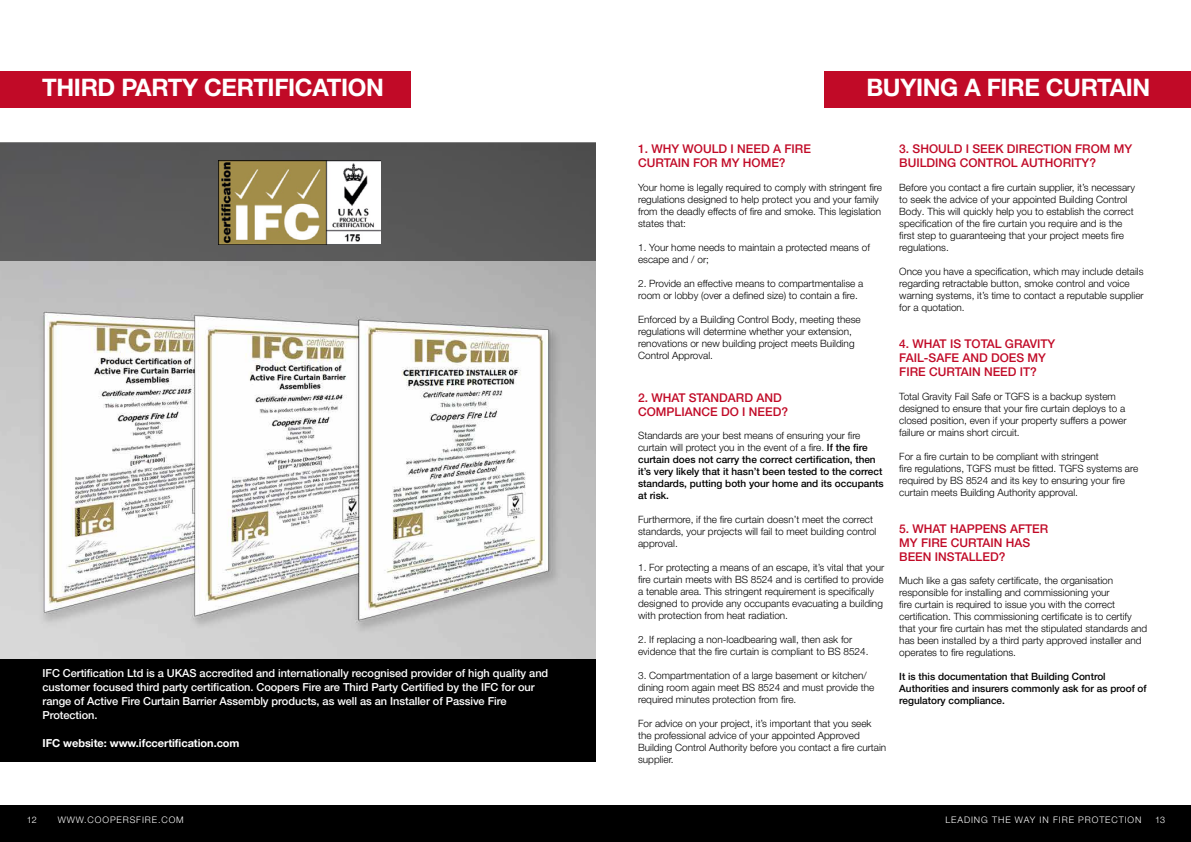
<style>
.page{position:relative;width:1191px;height:842px;background:#fff}
.page>*{position:absolute;margin:0;border:0;box-sizing:border-box;transform-origin:0 0}
.t1{font:700 24px "Helvetica Neue LT Pro";letter-spacing:-.015em;color:#fff}
.t2{font:500 12px/14px "Helvetica Neue LT Pro";color:#c10a27}
.t3{font:500 11px/14px "Helvetica Neue LT Pro";letter-spacing:-.005em;color:#fff}
.t4{font:700 11px "Helvetica Neue LT Pro";letter-spacing:-.005em;color:#fff}
.t5{font:300 10px/12px "Helvetica Neue LT Pro";color:#000}
.t6{font:500 10px/12px "Helvetica Neue LT Pro";color:#000}
.t7{font:300 9px "Helvetica Neue LT Pro";letter-spacing:.1em;color:#fff}
.s1{font-weight:300}
</style>
<div class="page">
<div style="left:824px;top:72px;width:367px;height:36px;background:#c10a27"></div>
<div style="left:587px;top:806px;width:604px;height:36px;background:#000"></div>
<img style="left:0;top:261px;width:595px;height:398px">
<div style="left:0;top:72px;width:411px;height:36px;background:#c10a27"></div>
<div style="left:0;top:659px;width:595px;height:103px;background:#000"></div>
<div style="left:0;top:142px;width:595px;height:119px;background:#575757"></div>
<img style="left:219px;top:160px;width:162px;height:85px">
<div style="left:0;top:806px;width:595px;height:36px;background:#000"></div>
<h1 class="t1" style="left:42px;top:73px;width:343px">THIRD PARTY CERTIFICATION</h1>
<p class="t3" style="left:43px;top:666px;width:507px">IFC Certification Ltd is a UKAS accredited and internationally recognised provider of high quality and customer focused third party certification. Coopers Fire are Third Party Certified by the IFC for our range of Active Fire Curtain Barrier Assembly products, as well as an Installer of Passive Fire Protection.</p>
<p class="t4" style="left:43px;top:736px;width:198px">IFC website: www.ifccertification.com</p>
<p class="t7" style="left:27px;top:814px;width:12px">12</p>
<p class="t7" style="left:58px;top:814px;width:128px">WWW.COOPERSFIRE.COM</p>
<h1 class="t1" style="left:866px;top:73px;width:285px">BUYING A FIRE CURTAIN</h1>
<p class="t2" style="left:638px;top:142px;width:174px">1. WHY WOULD I NEED A FIRE<br>CURTAIN FOR MY HOME?</p>
<p class="t5" style="left:638px;top:181px;width:245px">Your home is legally required to comply with stringent fire regulations designed to help protect you and your family from the deadly effects of fire and smoke. This legislation states that:</p>
<p class="t5" style="left:638px;top:241px;width:233px">1. Your home needs to maintain a protected means of escape and / or;</p>
<p class="t5" style="left:638px;top:277px;width:227px">2. Provide an effective means to compartmentalise a room or lobby (over a defined size) to contain a fire.</p>
<p class="t5" style="left:638px;top:313px;width:224px">Enforced by a Building Control Body, meeting these regulations will determine whether your extension, renovations or new building project meets Building Control Approval.</p>
<p class="t2" style="left:638px;top:390px;width:151px">2. WHAT STANDARD AND<br>COMPLIANCE DO I NEED?</p>
<p class="t6" style="left:638px;top:429px;width:247px"><span class="s1">Standards are your best means of ensuring your fire curtain will protect you in the event of a fire.</span> If the fire curtain does not carry the correct certification, then it’s very likely that it hasn’t been tested to the correct standards, putting both your home and its occupants at risk.</p>
<p class="t5" style="left:638px;top:513px;width:240px">Furthermore, if the fire curtain doesn’t meet the correct standards, your projects will fail to meet building control approval.</p>
<p class="t5" style="left:638px;top:561px;width:248px">1. For protecting a means of an escape, it’s vital that your fire curtain meets with BS 8524 and is certified to provide a tenable area. This stringent requirement is specifically designed to provide any occupants evacuating a building with protection from heat radiation.</p>
<p class="t5" style="left:638px;top:633px;width:232px">2. If replacing a non-loadbearing wall, then ask for evidence that the fire curtain is compliant to BS 8524.</p>
<p class="t5" style="left:638px;top:669px;width:238px">3. Compartmentation of a large basement or kitchen/ dining room again meet BS 8524 and must provide the required minutes protection from fire.</p>
<p class="t5" style="left:638px;top:717px;width:250px">For advice on your project, it’s important that you seek the professional advice of your appointed Approved Building Control Authority before you contact a fire curtain supplier.</p>
<p class="t2" style="left:899px;top:142px;width:234px">3. SHOULD I SEEK DIRECTION FROM MY<br>BUILDING CONTROL AUTHORITY?</p>
<p class="t5" style="left:899px;top:181px;width:237px">Before you contact a fire curtain supplier, it’s necessary to seek the advice of your appointed Building Control Body. This will quickly help you to establish the correct specification of the fire curtain you require and is the first step to guaranteeing that your project meets fire regulations.</p>
<p class="t5" style="left:899px;top:265px;width:246px">Once you have a specification, which may include details regarding retractable button, smoke control and voice warning systems, it’s time to contact a reputable supplier for a quotation.</p>
<p class="t2" style="left:899px;top:336px;width:157px">4. WHAT IS TOTAL GRAVITY<br>FAIL-SAFE AND DOES MY<br>FIRE CURTAIN NEED IT?</p>
<p class="t5" style="left:899px;top:390px;width:229px">Total Gravity Fail Safe or TGFS is a backup system designed to ensure that your fire curtain deploys to a closed position, even if your property suffers a power failure or mains short circuit.</p>
<p class="t5" style="left:899px;top:450px;width:240px">For a fire curtain to be compliant with stringent<br>fire regulations, TGFS must be fitted. TGFS systems are required by BS 8524 and its key to ensuring your fire curtain meets Building Authority approval.</p>
<p class="t2" style="left:899px;top:521px;width:150px">5. WHAT HAPPENS AFTER<br>MY FIRE CURTAIN HAS<br>BEEN INSTALLED?</p>
<p class="t5" style="left:899px;top:574px;width:249px">Much like a gas safety certificate, the organisation responsible for installing and commissioning your<br>fire curtain is required to issue you with the correct certification. This commissioning certificate is to certify that your fire curtain has met the stipulated standards and has been installed by a third party approved installer and operates to fire regulations.</p>
<p class="t6" style="left:899px;top:670px;width:249px">It is this documentation that Building Control<br>Authorities and insurers commonly ask for as proof of regulatory compliance.</p>
<p class="t7" style="left:945px;top:814px;width:197px">LEADING THE WAY IN FIRE PROTECTION</p>
<p class="t7" style="left:1155px;top:814px;width:12px">13</p>
</div>
